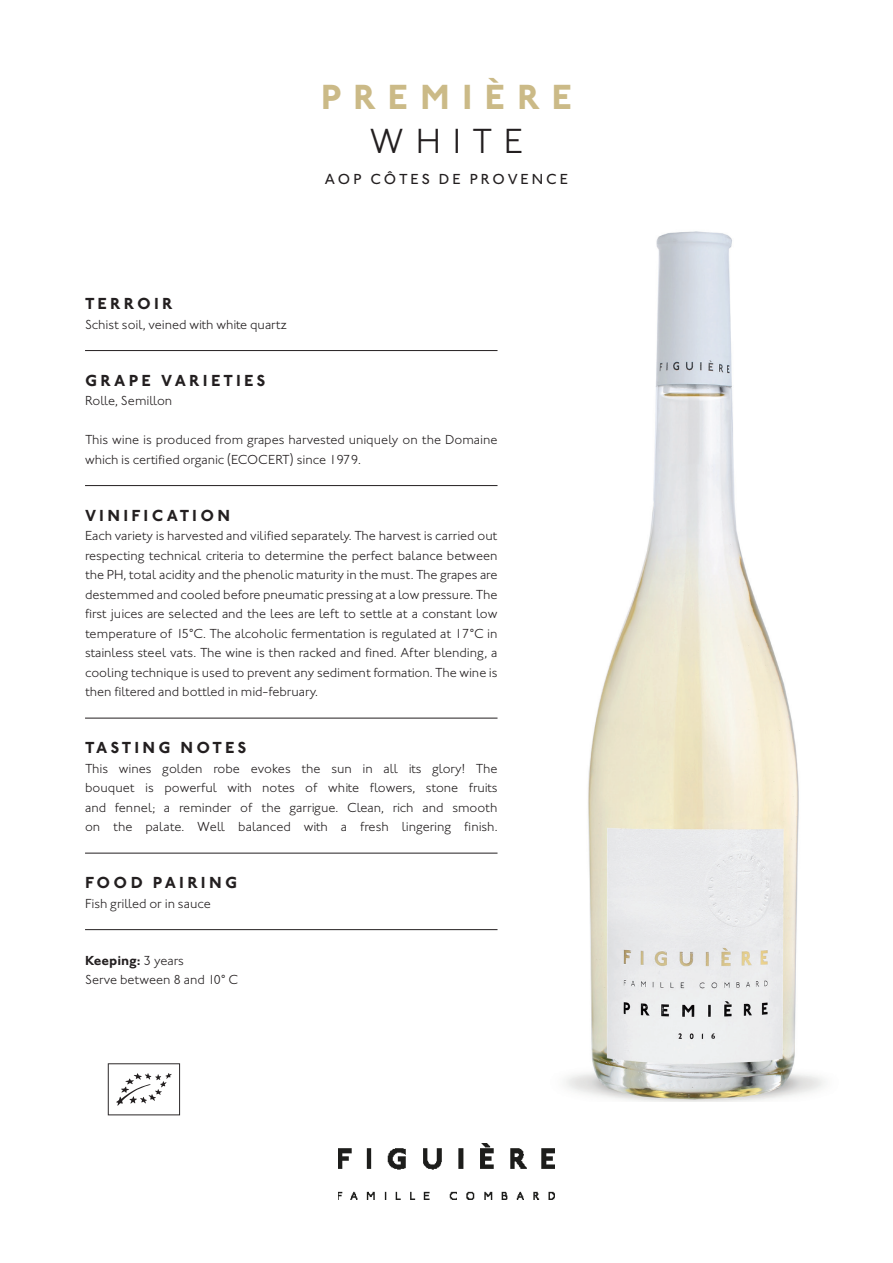
<style>
.page{position:relative;width:893px;height:1263px;background:#fff}
.page>*{position:absolute;margin:0;border:0;box-sizing:border-box;transform-origin:0 0}
.t1{font:700 36px "Johnston ITC Std";letter-spacing:.33em;color:#cbba87}
.t2{font:300 36px "Johnston ITC Std";letter-spacing:.32em;color:#231f20}
.t3{font:700 16.5px "Johnston ITC Std";letter-spacing:.195em;color:#231f20}
.t4{font:700 16.5px "Johnston ITC Std";letter-spacing:.175em;color:#231f20}
.t5{font:500 15px "Johnston ITC Std";letter-spacing:.2em;color:#231f20}
.t6{font:300 13.5px/19.5px "Johnston ITC Std";color:#231f20}
.s1{font-weight:700}
</style>
<div class="page">
<hr style="left:85px;top:350px;width:412px;height:1px;background:#231f20">
<hr style="left:85px;top:485px;width:412px;height:1px;background:#231f20">
<hr style="left:85px;top:718px;width:412px;height:1px;background:#231f20">
<hr style="left:85px;top:853px;width:412px;height:1px;background:#231f20">
<hr style="left:85px;top:929px;width:412px;height:1px;background:#231f20">
<img style="left:338px;top:1144px;width:217px;height:55px">
<img style="left:566px;top:231px;width:259px;height:870px">
<svg style="left:108px;top:1063px;width:72px;height:52px"></svg>
<h1 class="t1" style="left:321px;top:75px;width:253px">PREMIÈRE</h1>
<h1 class="t2" style="left:369px;top:120px;width:155px">WHITE</h1>
<p class="t5" style="left:325px;top:170px;width:245px">AOP CÔTES DE PROVENCE</p>
<p class="t3" style="left:85px;top:294px;width:89px">TERROIR</p>
<p class="t6" style="left:85px;top:314px;width:204px">Schist soil, veined with white quartz</p>
<p class="t3" style="left:85px;top:370px;width:182px">GRAPE VARIETIES</p>
<p class="t6" style="left:85px;top:391px;width:89px">Rolle, Semillon</p>
<p class="t6" style="left:85px;top:430px;width:414px">This wine is produced from grapes harvested uniquely on the Domaine which is certified organic (ECOCERT) since 1979.</p>
<p class="t3" style="left:85px;top:505px;width:147px">VINIFICATION</p>
<p class="t6" style="left:85px;top:526px;width:414px;text-align:justify">Each variety is harvested and vilified separately. The harvest is carried out respecting technical criteria to determine the perfect balance between the PH, total acidity and the phenolic maturity in the must. The grapes are destemmed and cooled before pneumatic pressing at a low pressure. The first juices are selected and the lees are left to settle at a constant low temperature of 15°C. The alcoholic fermentation is regulated at 17°C in stainless steel vats. The wine is then racked and fined. After blending, a cooling technique is used to prevent any sediment formation. The wine is then filtered and bottled in mid-february.</p>
<p class="t4" style="left:85px;top:738px;width:163px">TASTING NOTES</p>
<p class="t6" style="left:85px;top:758px;width:414px;text-align:justify">This wines golden robe evokes the sun in all its glory! The bouquet is powerful with notes of white flowers, stone fruits and fennel; a reminder of the garrigue. Clean, rich and smooth on the palate. Well balanced with a fresh lingering finish.</p>
<p class="t3" style="left:85px;top:873px;width:154px">FOOD PAIRING</p>
<p class="t6" style="left:85px;top:893px;width:127px">Fish grilled or in sauce</p>
<p class="t6" style="left:85px;top:950px;width:155px"><span class="s1">Keeping:</span> 3 years<br>Serve between 8 and 10° C</p>
</div>
